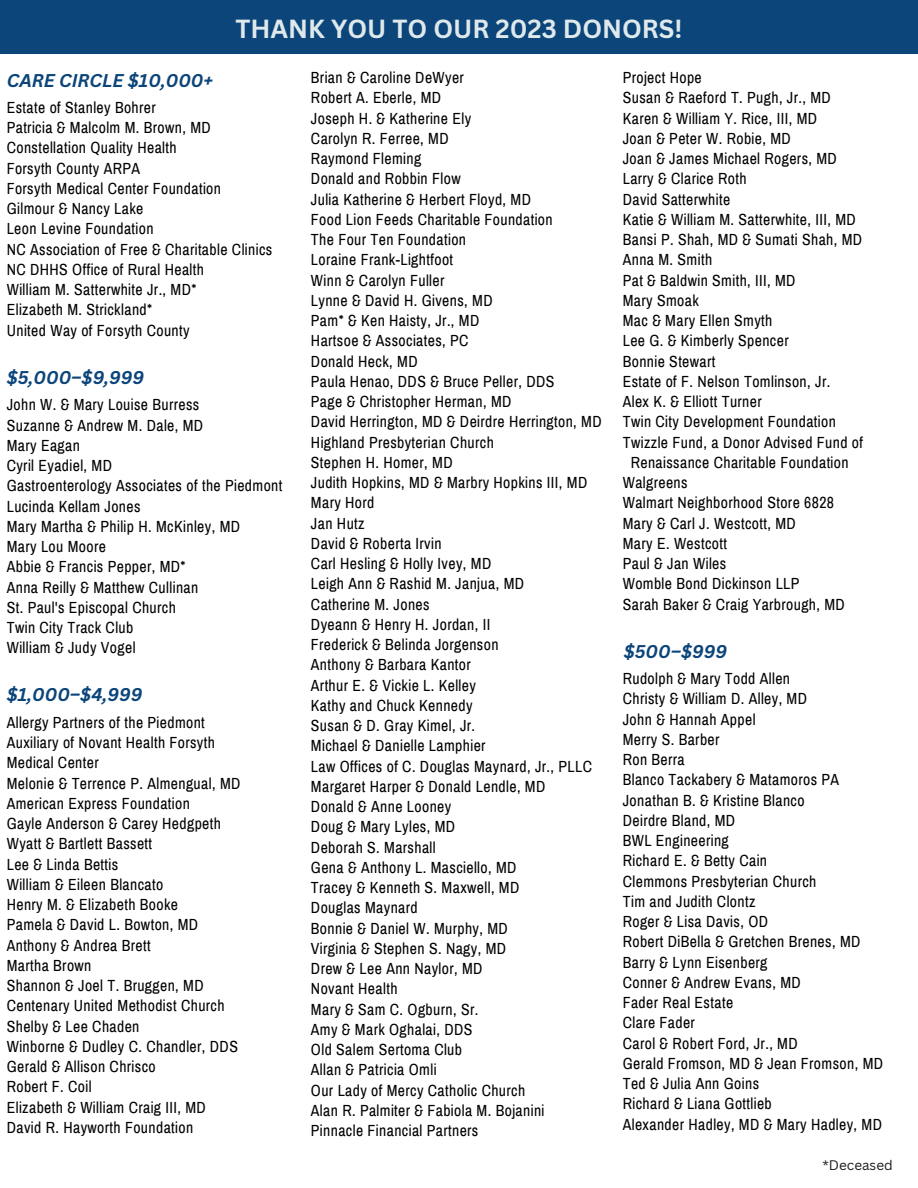
<style>
.page{position:relative;width:918px;height:1188px;background:#fff}
.page>*{position:absolute;margin:0;border:0;box-sizing:border-box;transform-origin:0 0}
.t1{font:700 25.5px "Canva Sans";color:#dfe9ec}
.t2{font:italic 700 18px "Canva Sans";color:#0c457a}
.t3{font:15.75px/20.2px "Archivo Narrow";letter-spacing:.025em;color:#000}
.t4{font:13.5px "Canva Sans";color:#1e1c1c}
</style>
<div class="page">
<div style="left:0;top:0;width:918px;height:53px;background:#0c457a"></div>
<h1 class="t1" style="left:235px;top:10px;width:449px">THANK YOU TO OUR 2023 DONORS!</h1>
<h3 class="t2" style="left:7px;top:67px;width:208px">CARE CIRCLE $10,000+</h3>
<h4 class="t3" style="left:7px;top:97px;width:267px">Estate of Stanley Bohrer<br>Patricia &amp; Malcolm M. Brown, MD<br>Constellation Quality Health<br>Forsyth County ARPA<br>Forsyth Medical Center Foundation<br>Gilmour &amp; Nancy Lake<br>Leon Levine Foundation<br>NC Association of Free &amp; Charitable Clinics<br>NC DHHS Office of Rural Health<br>William M. Satterwhite Jr., MD*<br>Elizabeth M. Strickland*<br>United Way of Forsyth County</h4>
<h3 class="t2" style="left:7px;top:364px;width:139px">$5,000–$9,999</h3>
<h4 class="t3" style="left:7px;top:395px;width:277px">John W. &amp; Mary Louise Burress<br>Suzanne &amp; Andrew M. Dale, MD<br>Mary Eagan<br>Cyril Eyadiel, MD<br>Gastroenterology Associates of the Piedmont<br>Lucinda Kellam Jones<br>Mary Martha &amp; Philip H. McKinley, MD<br>Mary Lou Moore<br>Abbie &amp; Francis Pepper, MD*<br>Anna Reilly &amp; Matthew Cullinan<br>St. Paul's Episcopal Church<br>Twin City Track Club<br>William &amp; Judy Vogel</h4>
<h4 class="t2" style="left:7px;top:682px;width:137px">$1,000–$4,999</h4>
<h4 class="t3" style="left:7px;top:713px;width:235px">Allergy Partners of the Piedmont<br>Auxiliary of Novant Health Forsyth<br>Medical Center<br>Melonie &amp; Terrence P. Almengual, MD<br>American Express Foundation<br>Gayle Anderson &amp; Carey Hedgpeth<br>Wyatt &amp; Bartlett Bassett<br>Lee &amp; Linda Bettis<br>William &amp; Eileen Blancato<br>Henry M. &amp; Elizabeth Booke<br>Pamela &amp; David L. Bowton, MD<br>Anthony &amp; Andrea Brett<br>Martha Brown<br>Shannon &amp; Joel T. Bruggen, MD<br>Centenary United Methodist Church<br>Shelby &amp; Lee Chaden<br>Winborne &amp; Dudley C. Chandler, DDS<br>Gerald &amp; Allison Chrisco<br>Robert F. Coil<br>Elizabeth &amp; William Craig III, MD<br>David R. Hayworth Foundation</h4>
<h4 class="t3" style="left:311px;top:68px;width:292px">Brian &amp; Caroline DeWyer<br>Robert A. Eberle, MD<br>Joseph H. &amp; Katherine Ely<br>Carolyn R. Ferree, MD<br>Raymond Fleming<br>Donald and Robbin Flow<br>Julia Katherine &amp; Herbert Floyd, MD<br>Food Lion Feeds Charitable Foundation<br>The Four Ten Foundation<br>Loraine Frank-Lightfoot<br>Winn &amp; Carolyn Fuller<br>Lynne &amp; David H. Givens, MD<br>Pam* &amp; Ken Haisty, Jr., MD<br>Hartsoe &amp; Associates, PC<br>Donald Heck, MD<br>Paula Henao, DDS &amp; Bruce Peller, DDS<br>Page &amp; Christopher Herman, MD<br>David Herrington, MD &amp; Deirdre Herrington, MD<br>Highland Presbyterian Church<br>Stephen H. Homer, MD<br>Judith Hopkins, MD &amp; Marbry Hopkins III, MD<br>Mary Hord<br>Jan Hutz<br>David &amp; Roberta Irvin<br>Carl Hesling &amp; Holly Ivey, MD<br>Leigh Ann &amp; Rashid M. Janjua, MD<br>Catherine M. Jones<br>Dyeann &amp; Henry H. Jordan, II<br>Frederick &amp; Belinda Jorgenson<br>Anthony &amp; Barbara Kantor<br>Arthur E. &amp; Vickie L. Kelley<br>Kathy and Chuck Kennedy<br>Susan &amp; D. Gray Kimel, Jr.<br>Michael &amp; Danielle Lamphier<br>Law Offices of C. Douglas Maynard, Jr., PLLC<br>Margaret Harper &amp; Donald Lendle, MD<br>Donald &amp; Anne Looney<br>Doug &amp; Mary Lyles, MD<br>Deborah S. Marshall<br>Gena &amp; Anthony L. Masciello, MD<br>Tracey &amp; Kenneth S. Maxwell, MD<br>Douglas Maynard<br>Bonnie &amp; Daniel W. Murphy, MD<br>Virginia &amp; Stephen S. Nagy, MD<br>Drew &amp; Lee Ann Naylor, MD<br>Novant Health<br>Mary &amp; Sam C. Ogburn, Sr.<br>Amy &amp; Mark Oghalai, DDS<br>Old Salem Sertoma Club<br>Allan &amp; Patricia Omli<br>Our Lady of Mercy Catholic Church<br>Alan R. Palmiter &amp; Fabiola M. Bojanini<br>Pinnacle Financial Partners</h4>
<h3 class="t3" style="left:623px;top:68px;width:80px">Project Hope</h3>
<h3 class="t3" style="left:623px;top:88px;width:210px">Susan &amp; Raeford T. Pugh, Jr., MD</h3>
<h3 class="t3" style="left:623px;top:108px;width:196px">Karen &amp; William Y. Rice, III, MD</h3>
<h3 class="t3" style="left:623px;top:128px;width:170px">Joan &amp; Peter W. Robie, MD</h3>
<h3 class="t3" style="left:623px;top:149px;width:216px">Joan &amp; James Michael Rogers, MD</h3>
<h3 class="t3" style="left:623px;top:169px;width:125px">Larry &amp; Clarice Roth</h3>
<h3 class="t3" style="left:623px;top:189px;width:109px">David Satterwhite</h3>
<h3 class="t3" style="left:623px;top:209px;width:235px">Katie &amp; William M. Satterwhite, III, MD</h3>
<h3 class="t3" style="left:623px;top:230px;width:241px">Bansi P. Shah, MD &amp; Sumati Shah, MD</h3>
<h3 class="t3" style="left:623px;top:250px;width:91px">Anna M. Smith</h3>
<h3 class="t3" style="left:623px;top:270px;width:174px">Pat &amp; Baldwin Smith, III, MD</h3>
<h3 class="t3" style="left:623px;top:290px;width:78px">Mary Smoak</h3>
<h3 class="t3" style="left:623px;top:311px;width:151px">Mac &amp; Mary Ellen Smyth</h3>
<h3 class="t3" style="left:623px;top:331px;width:167px">Lee G. &amp; Kimberly Spencer</h3>
<h3 class="t3" style="left:623px;top:351px;width:94px">Bonnie Stewart</h3>
<h3 class="t3" style="left:623px;top:371px;width:209px">Estate of F. Nelson Tomlinson, Jr.</h3>
<h3 class="t3" style="left:623px;top:392px;width:140px">Alex K. &amp; Elliott Turner</h3>
<h3 class="t3" style="left:623px;top:412px;width:215px">Twin City Development Foundation</h3>
<h3 class="t3" style="left:623px;top:432px;width:242px">Twizzle Fund, a Donor Advised Fund of</h3>
<h3 class="t3" style="left:631px;top:452px;width:219px">Renaissance Charitable Foundation</h3>
<h3 class="t3" style="left:623px;top:473px;width:66px">Walgreens</h3>
<h3 class="t3" style="left:623px;top:493px;width:213px">Walmart Neighborhood Store 6828</h3>
<h3 class="t3" style="left:623px;top:513px;width:175px">Mary &amp; Carl J. Westcott, MD</h3>
<h3 class="t3" style="left:623px;top:533px;width:106px">Mary E. Westcott</h3>
<h3 class="t3" style="left:623px;top:554px;width:105px">Paul &amp; Jan Wiles</h3>
<h3 class="t3" style="left:623px;top:574px;width:178px">Womble Bond Dickinson LLP</h3>
<h3 class="t3" style="left:623px;top:594px;width:224px">Sarah Baker &amp; Craig Yarbrough, MD</h3>
<h4 class="t2" style="left:624px;top:638px;width:105px">$500–$999</h4>
<p class="t3" style="left:623px;top:669px;width:262px">Rudolph &amp; Mary Todd Allen<br>Christy &amp; William D. Alley, MD<br>John &amp; Hannah Appel<br>Merry S. Barber<br>Ron Berra<br>Blanco Tackabery &amp; Matamoros PA<br>Jonathan B. &amp; Kristine Blanco<br>Deirdre Bland, MD<br>BWL Engineering<br>Richard E. &amp; Betty Cain<br>Clemmons Presbyterian Church<br>Tim and Judith Clontz<br>Roger &amp; Lisa Davis, OD<br>Robert DiBella &amp; Gretchen Brenes, MD<br>Barry &amp; Lynn Eisenberg<br>Conner &amp; Andrew Evans, MD<br>Fader Real Estate<br>Clare Fader<br>Carol &amp; Robert Ford, Jr., MD<br>Gerald Fromson, MD &amp; Jean Fromson, MD<br>Ted &amp; Julia Ann Goins<br>Richard &amp; Liana Gottlieb<br>Alexander Hadley, MD &amp; Mary Hadley, MD</p>
<h2 class="t4" style="left:822px;top:1156px;width:72px">*Deceased</h2>
</div>
